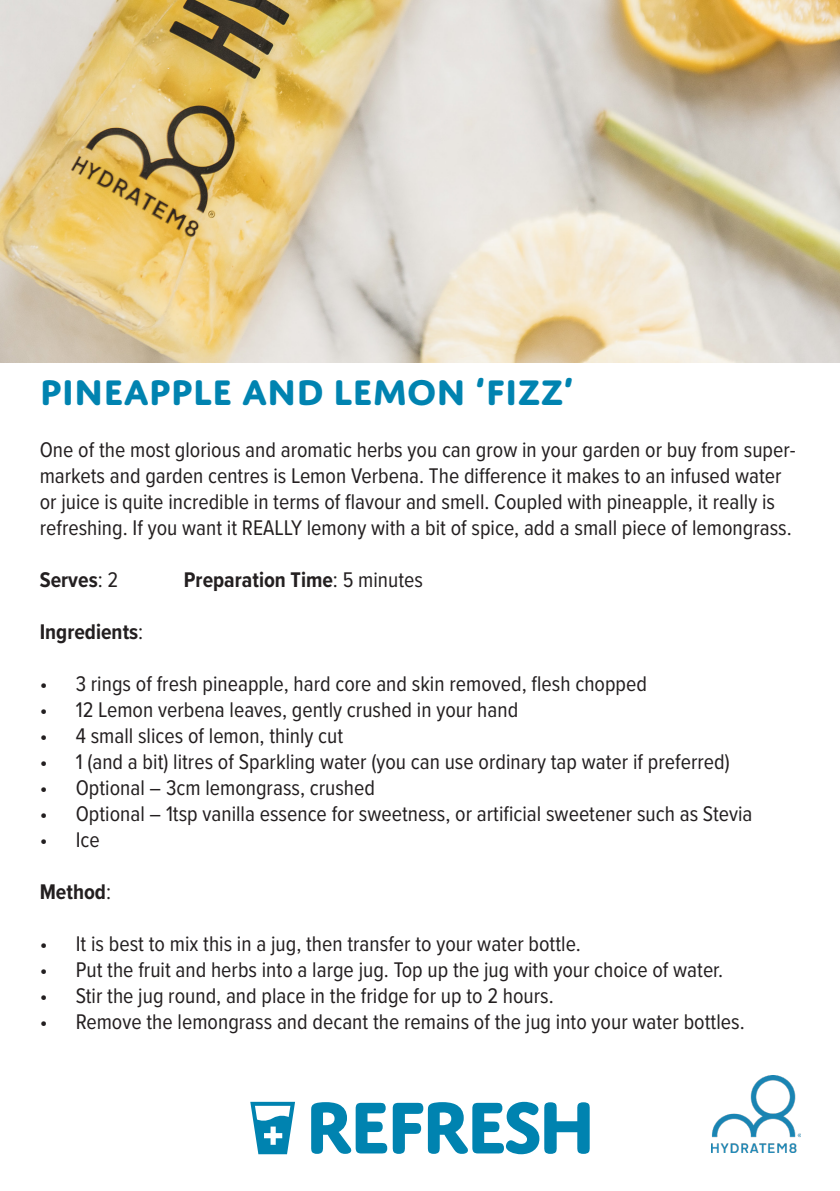
<style>
.page{position:relative;width:840px;height:1191px;background:#fff}
.page>*{position:absolute;margin:0;border:0;box-sizing:border-box;transform-origin:0 0}
.HEADING{font:700 38px "Domus Titling";color:#0083b0}
.t1{font:22px/26px "Proxima Nova Cond";color:#231f20}
.t2{font:700 22px "Proxima Nova Cond";color:#231f20}
.s1{font-weight:400}
</style>
<div class="page">
<img style="left:711px;top:1075px;width:88px;height:77px">
<svg style="left:250px;top:1101px;width:339px;height:53px"></svg>
<img style="left:0;top:0;width:839px;height:363px">
<p class="HEADING" style="left:40px;top:370px;width:535px">PINEAPPLE AND LEMON ‘FIZZ’</p>
<p class="t1" style="left:40px;top:436px;width:757px">One of the most glorious and aromatic herbs you can grow in your garden or buy from super&shy;markets and garden centres is Lemon Verbena. The difference it makes to an infused water or juice is quite incredible in terms of flavour and smell. Coupled with pineapple, it really is refreshing. If you want it REALLY lemony with a bit of spice, add a small piece of lemongrass.</p>
<p class="t2" style="left:40px;top:564px;width:80px">Serves<span class="s1">: 2</span></p>
<p class="t2" style="left:184px;top:564px;width:240px">Preparation Time<span class="s1">: 5 minutes</span></p>
<p class="t2" style="left:40px;top:616px;width:105px">Ingredients<span class="s1">:</span></p>
<p class="t1" style="left:40px;top:670px;width:608px">• 3 rings of fresh pineapple, hard core and skin removed, flesh chopped</p>
<p class="t1" style="left:40px;top:696px;width:480px">• 12 Lemon verbena leaves, gently crushed in your hand</p>
<p class="t1" style="left:40px;top:722px;width:305px">• 4 small slices of lemon, thinly cut</p>
<p class="t1" style="left:40px;top:748px;width:691px">• 1 (and a bit) litres of Sparkling water (you can use ordinary tap water if preferred)</p>
<p class="t1" style="left:40px;top:774px;width:336px">• Optional – 3cm lemongrass, crushed</p>
<p class="t1" style="left:40px;top:800px;width:713px">• Optional – 1tsp vanilla essence for sweetness, or artificial sweetener such as Stevia</p>
<p class="t1" style="left:40px;top:826px;width:62px">• Ice</p>
<p class="t2" style="left:40px;top:876px;width:73px">Method<span class="s1">:</span></p>
<p class="t1" style="left:40px;top:930px;width:542px">• It is best to mix this in a jug, then transfer to your water bottle.</p>
<p class="t1" style="left:40px;top:956px;width:684px">• Put the fruit and herbs into a large jug. Top up the jug with your choice of water.</p>
<p class="t1" style="left:40px;top:982px;width:515px">• Stir the jug round, and place in the fridge for up to 2 hours.</p>
<p class="t1" style="left:40px;top:1008px;width:706px">• Remove the lemongrass and decant the remains of the jug into your water bottles.</p>
</div>
